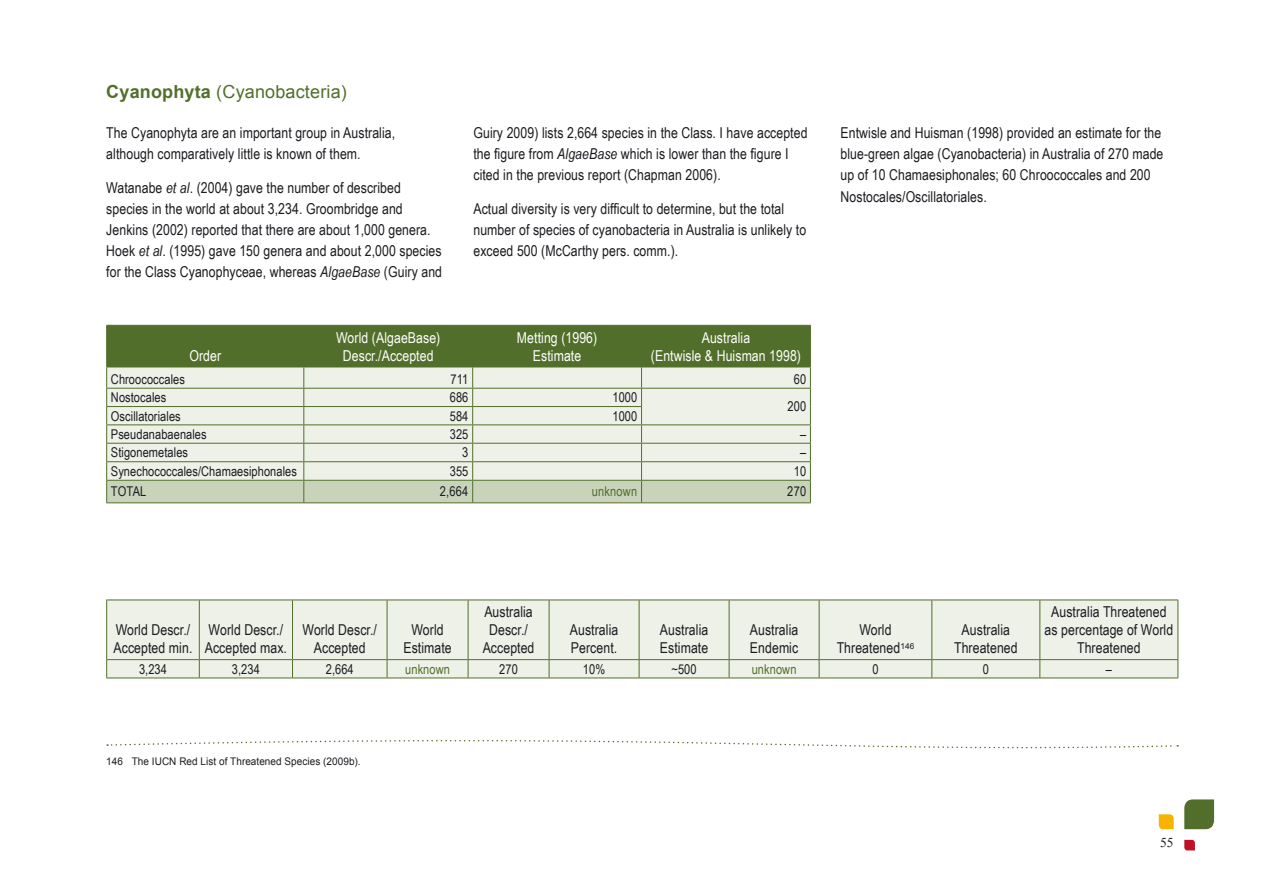
<style>
.page{position:relative;width:1263px;height:893px;background:#fff}
.page>*{position:absolute;margin:0;border:0;box-sizing:border-box;transform-origin:0 0}
.t1{font:18px "Arial";letter-spacing:.01em;color:#516f2a}
.t2{font:15px/18px "Arial Narrow";letter-spacing:.005em;color:#1b1c20}
.t3{font:15px/18px "Arial Narrow";letter-spacing:.005em;color:#fff;text-align:center}
.t4{font:13.5px "Arial Narrow";letter-spacing:.005em;color:#1b1c20}
.t5{font:13.5px "Arial Narrow";letter-spacing:.005em;color:#516f2a}
.t6{font:13.5px "Times New Roman";color:#1b1c20}
.t7{font:10.5px "Arial";letter-spacing:.005em;color:#1b1c20;scale:.95 1}
.s1{font-weight:700}
.s2{font-style:italic}
</style>
<div class="page">
<svg style="left:106px;top:325px;width:705px;height:177px;background:#bdc9ad"></svg>
<hr style="left:106px;top:502px;width:198px;height:1px;background:#516f2a">
<hr style="left:304px;top:502px;width:169px;height:1px;background:#516f2a">
<hr style="left:473px;top:502px;width:168px;height:1px;background:#516f2a">
<hr style="left:641px;top:502px;width:170px;height:1px;background:#516f2a">
<div style="left:107px;top:601px;width:1070px;height:77px;background:#eef1e8"></div>
<hr style="left:106px;top:600px;width:93px;height:1px;background:#516f2a">
<hr style="left:106px;top:600px;width:1px;height:59px;background:#516f2a">
<hr style="left:199px;top:600px;width:93px;height:1px;background:#516f2a">
<hr style="left:199px;top:600px;width:1px;height:59px;background:#516f2a">
<hr style="left:292px;top:600px;width:95px;height:1px;background:#516f2a">
<hr style="left:292px;top:600px;width:1px;height:59px;background:#516f2a">
<hr style="left:387px;top:600px;width:81px;height:1px;background:#516f2a">
<hr style="left:387px;top:600px;width:1px;height:59px;background:#516f2a">
<hr style="left:468px;top:600px;width:81px;height:1px;background:#516f2a">
<hr style="left:468px;top:600px;width:1px;height:59px;background:#516f2a">
<hr style="left:549px;top:600px;width:90px;height:1px;background:#516f2a">
<hr style="left:549px;top:600px;width:1px;height:59px;background:#516f2a">
<hr style="left:639px;top:600px;width:90px;height:1px;background:#516f2a">
<hr style="left:639px;top:600px;width:1px;height:59px;background:#516f2a">
<hr style="left:729px;top:600px;width:90px;height:1px;background:#516f2a">
<hr style="left:729px;top:600px;width:1px;height:59px;background:#516f2a">
<hr style="left:819px;top:600px;width:113px;height:1px;background:#516f2a">
<hr style="left:819px;top:600px;width:1px;height:59px;background:#516f2a">
<hr style="left:932px;top:600px;width:108px;height:1px;background:#516f2a">
<hr style="left:931px;top:600px;width:1px;height:59px;background:#516f2a">
<hr style="left:1040px;top:600px;width:138px;height:1px;background:#516f2a">
<hr style="left:1039px;top:600px;width:1px;height:59px;background:#516f2a">
<hr style="left:1177px;top:600px;width:1px;height:59px;background:#516f2a">
<hr style="left:106px;top:659px;width:93px;height:1px;background:#516f2a">
<svg style="left:106px;top:660px;width:1px;height:18px"></svg>
<hr style="left:199px;top:659px;width:93px;height:1px;background:#516f2a">
<svg style="left:199px;top:660px;width:1px;height:18px"></svg>
<hr style="left:292px;top:659px;width:95px;height:1px;background:#516f2a">
<svg style="left:292px;top:660px;width:1px;height:18px"></svg>
<hr style="left:387px;top:659px;width:81px;height:1px;background:#516f2a">
<svg style="left:387px;top:660px;width:1px;height:18px"></svg>
<hr style="left:468px;top:659px;width:81px;height:1px;background:#516f2a">
<svg style="left:468px;top:660px;width:1px;height:18px"></svg>
<hr style="left:549px;top:659px;width:90px;height:1px;background:#516f2a">
<svg style="left:549px;top:660px;width:1px;height:18px"></svg>
<hr style="left:639px;top:659px;width:90px;height:1px;background:#516f2a">
<svg style="left:639px;top:660px;width:1px;height:18px"></svg>
<hr style="left:729px;top:659px;width:90px;height:1px;background:#516f2a">
<svg style="left:729px;top:660px;width:1px;height:18px"></svg>
<hr style="left:819px;top:659px;width:113px;height:1px;background:#516f2a">
<svg style="left:819px;top:660px;width:1px;height:18px"></svg>
<hr style="left:932px;top:659px;width:108px;height:1px;background:#516f2a">
<svg style="left:931px;top:660px;width:1px;height:18px"></svg>
<hr style="left:1040px;top:659px;width:138px;height:1px;background:#516f2a">
<svg style="left:1039px;top:660px;width:1px;height:18px"></svg>
<svg style="left:1177px;top:660px;width:1px;height:18px"></svg>
<hr style="left:106px;top:678px;width:93px;height:1px;background:#516f2a">
<hr style="left:199px;top:678px;width:93px;height:1px;background:#516f2a">
<hr style="left:292px;top:678px;width:95px;height:1px;background:#516f2a">
<hr style="left:387px;top:678px;width:81px;height:1px;background:#516f2a">
<hr style="left:468px;top:678px;width:81px;height:1px;background:#516f2a">
<hr style="left:549px;top:678px;width:90px;height:1px;background:#516f2a">
<hr style="left:639px;top:678px;width:90px;height:1px;background:#516f2a">
<hr style="left:729px;top:678px;width:90px;height:1px;background:#516f2a">
<hr style="left:819px;top:678px;width:113px;height:1px;background:#516f2a">
<hr style="left:932px;top:678px;width:108px;height:1px;background:#516f2a">
<hr style="left:1040px;top:678px;width:138px;height:1px;background:#516f2a">
<svg style="left:1159px;top:814px;width:15px;height:15px"></svg>
<svg style="left:1184px;top:799px;width:30px;height:30px"></svg>
<svg style="left:1184px;top:840px;width:11px;height:10px"></svg>
<svg style="left:107px;top:740px;width:1071px;height:9px"></svg>
<p class="t1" style="left:106px;top:80px;width:242px"><span class="s1">Cyanophyta</span> (Cyanobacteria)</p>
<p class="t2" style="left:106px;top:122px;width:290px;line-height:21px">The Cyanophyta are an important group in Australia, although comparatively little is known of them.</p>
<p class="t2" style="left:106px;top:177px;width:337px;line-height:21px">Watanabe <span class="s2">et al</span>. (2004) gave the number of described species in the world at about 3,234. Groombridge and Jenkins (2002) reported that there are about 1,000 genera.<br>Hoek <span class="s2">et al</span>. (1995) gave 150 genera and about 2,000 species for the Class Cyanophyceae, whereas <span class="s2">AlgaeBase</span> (Guiry and</p>
<p class="t2" style="left:473px;top:122px;width:336px;line-height:21px">Guiry 2009) lists 2,664 species in the Class. I have accepted the figure from <span class="s2">AlgaeBase</span> which is lower than the figure I cited in the previous report (Chapman 2006).</p>
<p class="t2" style="left:473px;top:198px;width:334px;line-height:21px">Actual diversity is very difficult to determine, but the total number of species of cyanobacteria in Australia is unlikely to exceed 500 (McCarthy pers. comm.).</p>
<p class="t3" style="left:189px;top:346px;width:33px">Order</p>
<p class="t3" style="left:336px;top:328px;width:106px">World (AlgaeBase)<br>Descr./Accepted</p>
<p class="t3" style="left:517px;top:328px;width:82px">Metting (1996)<br>Estimate</p>
<p class="t3" style="left:651px;top:328px;width:152px">Australia<br>(Entwisle &amp; Huisman 1998)</p>
<p class="t4" style="left:111px;top:369px;width:76px">Chroococcales</p>
<p class="t4" style="left:451px;top:369px;width:19px">711</p>
<p class="t4" style="left:794px;top:369px;width:14px">60</p>
<p class="t4" style="left:111px;top:388px;width:57px">Nostocales</p>
<p class="t4" style="left:450px;top:388px;width:20px">686</p>
<p class="t4" style="left:612px;top:388px;width:26px">1000</p>
<p class="t4" style="left:787px;top:397px;width:20px">200</p>
<p class="t4" style="left:111px;top:406px;width:71px">Oscillatoriales</p>
<p class="t4" style="left:450px;top:406px;width:20px">584</p>
<p class="t4" style="left:612px;top:406px;width:26px">1000</p>
<p class="t4" style="left:111px;top:424px;width:97px">Pseudanabaenales</p>
<p class="t4" style="left:450px;top:424px;width:20px">325</p>
<p class="t4" style="left:800px;top:424px;width:8px">–</p>
<p class="t4" style="left:111px;top:443px;width:79px">Stigonemetales</p>
<p class="t4" style="left:462px;top:443px;width:8px">3</p>
<p class="t4" style="left:800px;top:443px;width:8px">–</p>
<p class="t4" style="left:111px;top:461px;width:188px">Synechococcales/Chamaesiphonales</p>
<p class="t4" style="left:450px;top:461px;width:20px">355</p>
<p class="t4" style="left:794px;top:461px;width:14px">10</p>
<p class="t4" style="left:111px;top:482px;width:37px">TOTAL</p>
<p class="t4" style="left:440px;top:482px;width:30px">2,664</p>
<p class="t5" style="left:592px;top:482px;width:47px">unknown</p>
<p class="t4" style="left:787px;top:482px;width:20px">270</p>
<p class="t2" style="left:840px;top:122px;width:324px;line-height:21px">Entwisle and Huisman (1998) provided an estimate for the blue-green algae (Cyanobacteria) in Australia of 270 made up of 10 Chamaesiphonales; 60 Chroococcales and 200<br>Nostocales/Oscillatoriales.</p>
<p class="t2" style="left:114px;top:620px;width:80px">World Descr./<br>Accepted min.</p>
<p class="t2" style="left:205px;top:620px;width:84px">World Descr./<br>Accepted max.</p>
<p class="t2" style="left:303px;top:620px;width:76px;text-align:center">World Descr./<br>Accepted</p>
<p class="t2" style="left:403px;top:620px;width:50px;text-align:center">World<br>Estimate</p>
<p class="t2" style="left:483px;top:602px;width:53px;text-align:center">Australia<br>Descr./<br>Accepted</p>
<p class="t2" style="left:570px;top:620px;width:50px">Australia<br>Percent.</p>
<p class="t2" style="left:660px;top:620px;width:50px">Australia<br>Estimate</p>
<p class="t2" style="left:750px;top:620px;width:50px">Australia<br>Endemic</p>
<p class="t2" style="left:837px;top:620px;width:79px;text-align:center">World<br>Threatened<sup>146</sup></p>
<p class="t2" style="left:954px;top:620px;width:65px;text-align:center">Australia<br>Threatened</p>
<p class="t2" style="left:1045px;top:602px;width:130px;text-align:center">Australia Threatened as percentage of World<br>Threatened</p>
<p class="t4" style="left:139px;top:659px;width:29px">3,234</p>
<p class="t4" style="left:232px;top:659px;width:29px">3,234</p>
<p class="t4" style="left:326px;top:659px;width:29px">2,664</p>
<p class="t5" style="left:405px;top:659px;width:46px">unknown</p>
<p class="t4" style="left:499px;top:659px;width:20px">270</p>
<p class="t4" style="left:583px;top:659px;width:24px">10%</p>
<p class="t4" style="left:671px;top:659px;width:27px">~500</p>
<p class="t5" style="left:752px;top:659px;width:46px">unknown</p>
<p class="t4" style="left:872px;top:659px;width:8px">0</p>
<p class="t4" style="left:983px;top:659px;width:8px">0</p>
<p class="t4" style="left:1106px;top:659px;width:8px">–</p>
<p class="t7" style="left:106px;top:755px;width:269px">146 The IUCN Red List of Threatened Species (2009b).</p>
<p class="t6" style="left:1160px;top:834px;width:7px">55</p>
</div>
